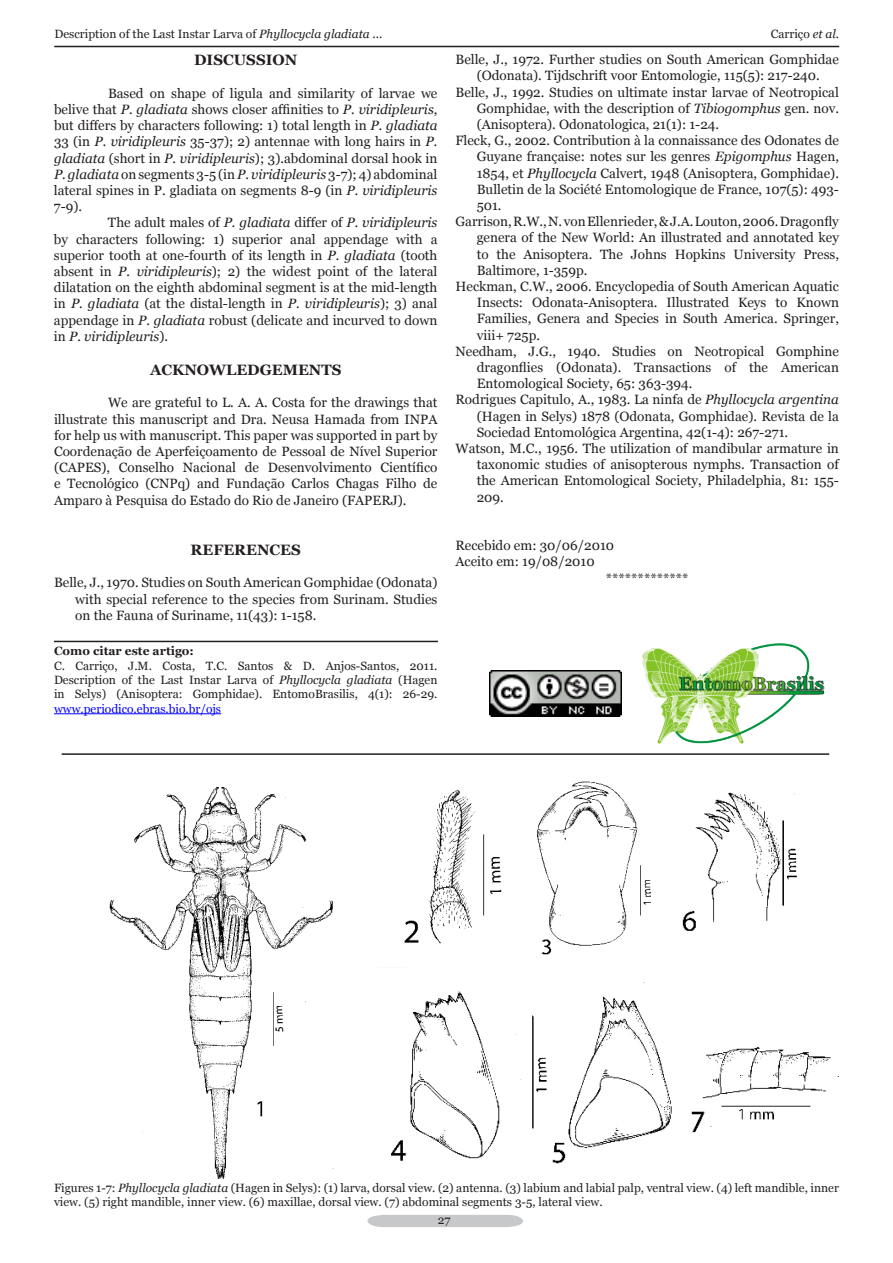
<style>
.page{position:relative;width:893px;height:1263px;background:#fff}
.page>*{position:absolute;margin:0;border:0;box-sizing:border-box;transform-origin:0 0}
.t1{font:700 15px "Georgia";color:#231f20}
.t2{font:13.5px/16.2px "Georgia";color:#231f20;text-align:justify}
.t3{font:italic 13.5px "Georgia";color:#231f20}
.t4{font:12px/14.4px "Georgia";color:#231f20}
.t5{font:12px "Georgia";color:#00f}
.t6{font:700 12px "Georgia";color:#231f20}
.s1{font-style:italic}
.s2{font-style:normal}
</style>
<div class="page">
<hr style="left:54px;top:46px;width:785px;height:1px;background:#231f20">
<div style="left:367px;top:1215px;width:156px;height:12px;background:#c7c8ca"></div>
<img style="left:109px;top:787px;width:225px;height:392px">
<img style="left:404px;top:789px;width:98px;height:155px">
<img style="left:384px;top:967px;width:288px;height:197px">
<img style="left:537px;top:781px;width:114px;height:174px">
<img style="left:682px;top:792px;width:115px;height:139px">
<img style="left:691px;top:1047px;width:148px;height:86px">
<hr style="left:54px;top:713px;width:167px;height:1px;background:#00f">
<img style="left:642px;top:643px;width:182px;height:100px">
<img style="left:489px;top:670px;width:132px;height:46px">
<hr style="left:54px;top:641px;width:384px;height:1px;background:#231f20">
<hr style="left:62px;top:753px;width:767px;height:2px;background:#231f20">
<p class="t4" style="left:54px;top:27px;width:329px">Description of the Last Instar Larva of <span class="s1">Phyllocycla gladiata</span> ...</p>
<p class="t4" style="left:771px;top:27px;width:70px">Carriço <span class="s1">et al.</span></p>
<p class="t1" style="left:194px;top:51px;width:105px">DISCUSSION</p>
<p class="t2" style="left:108px;top:85px;width:331px">Based on shape of ligula and similarity of larvae we</p>
<p class="t2" style="left:54px;top:101px;width:385px">belive that <span class="s1">P. gladiata</span> shows closer affinities to <span class="s1">P. viridipleuris</span>,</p>
<p class="t2" style="left:54px;top:118px;width:385px">but differs by characters following: 1) total length in <span class="s1">P. gladiata</span></p>
<p class="t2" style="left:54px;top:134px;width:385px">33 (in <span class="s1">P. viridipleuris</span> 35-37); 2) antennae with long hairs in <span class="s1">P.</span></p>
<p class="t2" style="left:54px;top:150px;width:385px"><span class="s1">gladiata</span> (short in <span class="s1">P. viridipleuris</span>); 3).abdominal dorsal hook in</p>
<p class="t2" style="left:54px;top:166px;width:385px"><span class="s1">P. gladiata</span> on segments 3-5 (in <span class="s1">P. viridipleuris</span> 3-7); 4) abdominal</p>
<p class="t2" style="left:54px;top:182px;width:385px">lateral spines in P. gladiata on segments 8-9 (in <span class="s1">P. viridipleuris</span></p>
<p class="t2" style="left:54px;top:199px;width:30px">7-9).</p>
<p class="t3" style="left:108px;top:214px;width:331px"><span class="s2">The adult males of</span> P. gladiata <span class="s2">differ of</span> P. viridipleuris</p>
<p class="t2" style="left:54px;top:231px;width:385px">by characters following: 1) superior anal appendage with a</p>
<p class="t2" style="left:54px;top:247px;width:385px">superior tooth at one-fourth of its length in <span class="s1">P. gladiata</span> (tooth</p>
<p class="t2" style="left:54px;top:263px;width:385px">absent in <span class="s1">P. viridipleuris</span>); 2) the widest point of the lateral</p>
<p class="t2" style="left:54px;top:280px;width:385px">dilatation on the eighth abdominal segment is at the mid-length</p>
<p class="t2" style="left:54px;top:296px;width:385px">in <span class="s1">P. gladiata</span> (at the distal-length in <span class="s1">P. viridipleuris</span>); 3) anal</p>
<p class="t2" style="left:54px;top:312px;width:385px">appendage in <span class="s1">P. gladiata</span> robust (delicate and incurved to down</p>
<p class="t3" style="left:54px;top:328px;width:116px"><span class="s2">in</span> P. viridipleuris<span class="s2">).</span></p>
<p class="t1" style="left:150px;top:360px;width:193px">ACKNOWLEDGEMENTS</p>
<p class="t2" style="left:54px;top:395px;width:385px;text-indent:54px">We are grateful to L. A. A. Costa for the drawings that illustrate this manuscript and Dra. Neusa Hamada from INPA for help us with manuscript. This paper was supported in part by Coordenação de Aperfeiçoamento de Pessoal de Nível Superior (CAPES), Conselho Nacional de Desenvolvimento Científico e Tecnológico (CNPq) and Fundação Carlos Chagas Filho de Amparo à Pesquisa do Estado do Rio de Janeiro (FAPERJ).</p>
<p class="t1" style="left:191px;top:540px;width:112px">REFERENCES</p>
<p class="t2" style="left:75px;top:575px;width:364px;text-indent:-21px">Belle, J., 1970. Studies on South American Gomphidae (Odonata) with special reference to the species from Surinam. Studies on the Fauna of Suriname, 11(43): 1-158.</p>
<p class="t6" style="left:54px;top:643px;width:141px">Como citar este artigo:</p>
<p class="t4" style="left:54px;top:658px;width:385px;text-align:justify">C. Carriço, J.M. Costa, T.C. Santos &amp; D. Anjos-Santos, 2011.<br>Description of the Last Instar Larva of <span class="s1">Phyllocycla gladiata</span> (Hagen in Selys) (Anisoptera: Gomphidae). EntomoBrasilis, 4(1): 26-29.</p>
<p class="t5" style="left:54px;top:701px;width:169px">www.periodico.ebras.bio.br/ojs</p>
<p class="t2" style="left:455px;top:52px;width:385px">Belle, J., 1972. Further studies on South American Gomphidae</p>
<p class="t2" style="left:477px;top:68px;width:345px">(Odonata). Tijdschrift voor Entomologie, 115(5): 217-240.</p>
<p class="t2" style="left:455px;top:84px;width:385px">Belle, J., 1992. Studies on ultimate instar larvae of Neotropical</p>
<p class="t2" style="left:477px;top:100px;width:364px">Gomphidae, with the description of <span class="s1">Tibiogomphus</span> gen. nov.</p>
<p class="t2" style="left:477px;top:117px;width:244px">(Anisoptera). Odonatologica, 21(1): 1-24.</p>
<p class="t2" style="left:455px;top:133px;width:385px">Fleck, G., 2002. Contribution à la connaissance des Odonates de</p>
<p class="t2" style="left:477px;top:149px;width:364px">Guyane française: notes sur les genres <span class="s1">Epigomphus</span> Hagen,</p>
<p class="t2" style="left:477px;top:165px;width:364px">1854, et <span class="s1">Phyllocycla</span> Calvert, 1948 (Anisoptera, Gomphidae).</p>
<p class="t2" style="left:477px;top:181px;width:364px">Bulletin de la Société Entomologique de France, 107(5): 493-</p>
<p class="t2" style="left:477px;top:198px;width:26px">501.</p>
<p class="t2" style="left:455px;top:214px;width:385px">Garrison, R.W., N. von Ellenrieder, &amp; J.A. Louton, 2006. Dragonfly</p>
<p class="t2" style="left:477px;top:230px;width:364px">genera of the New World: An illustrated and annotated key</p>
<p class="t2" style="left:477px;top:246px;width:364px">to the Anisoptera. The Johns Hopkins University Press,</p>
<p class="t2" style="left:477px;top:262px;width:112px">Baltimore, 1-359p.</p>
<p class="t2" style="left:455px;top:279px;width:385px">Heckman, C.W., 2006. Encyclopedia of South American Aquatic</p>
<p class="t2" style="left:477px;top:295px;width:364px">Insects: Odonata-Anisoptera. Illustrated Keys to Known</p>
<p class="t2" style="left:477px;top:311px;width:364px">Families, Genera and Species in South America. Springer,</p>
<p class="t2" style="left:477px;top:327px;width:65px">viii+ 725p.</p>
<p class="t2" style="left:455px;top:343px;width:385px">Needham, J.G., 1940. Studies on Neotropical Gomphine</p>
<p class="t2" style="left:477px;top:360px;width:364px">dragonflies (Odonata). Transactions of the American</p>
<p class="t2" style="left:477px;top:376px;width:217px">Entomological Society, 65: 363-394.</p>
<p class="t2" style="left:455px;top:392px;width:385px">Rodrigues Capitulo, A., 1983. La ninfa de <span class="s1">Phyllocycla argentina</span></p>
<p class="t2" style="left:477px;top:408px;width:364px">(Hagen in Selys) 1878 (Odonata, Gomphidae). Revista de la</p>
<p class="t2" style="left:477px;top:424px;width:313px">Sociedad Entomológica Argentina, 42(1-4): 267-271.</p>
<p class="t2" style="left:455px;top:441px;width:385px">Watson, M.C., 1956. The utilization of mandibular armature in</p>
<p class="t2" style="left:477px;top:457px;width:364px">taxonomic studies of anisopterous nymphs. Transaction of</p>
<p class="t2" style="left:477px;top:473px;width:364px">the American Entomological Society, Philadelphia, 81: 155-</p>
<p class="t2" style="left:477px;top:489px;width:29px">209.</p>
<p class="t2" style="left:455px;top:538px;width:160px">Recebido em: 30/06/2010</p>
<p class="t2" style="left:455px;top:554px;width:141px">Aceito em: 19/08/2010</p>
<p class="t2" style="left:606px;top:570px;width:84px">*************</p>
<p class="t4" style="left:54px;top:1180px;width:786px">Figures 1-7: <span class="s1">Phyllocycla gladiata</span> (Hagen in Selys): (1) larva, dorsal view. (2) antenna. (3) labium and labial palp, ventral view. (4) left mandible, inner view. (5) right mandible, inner view. (6) maxillae, dorsal view. (7) abdominal segments 3-5, lateral view.</p>
<p class="t4" style="left:438px;top:1213px;width:14px">27</p>
</div>
